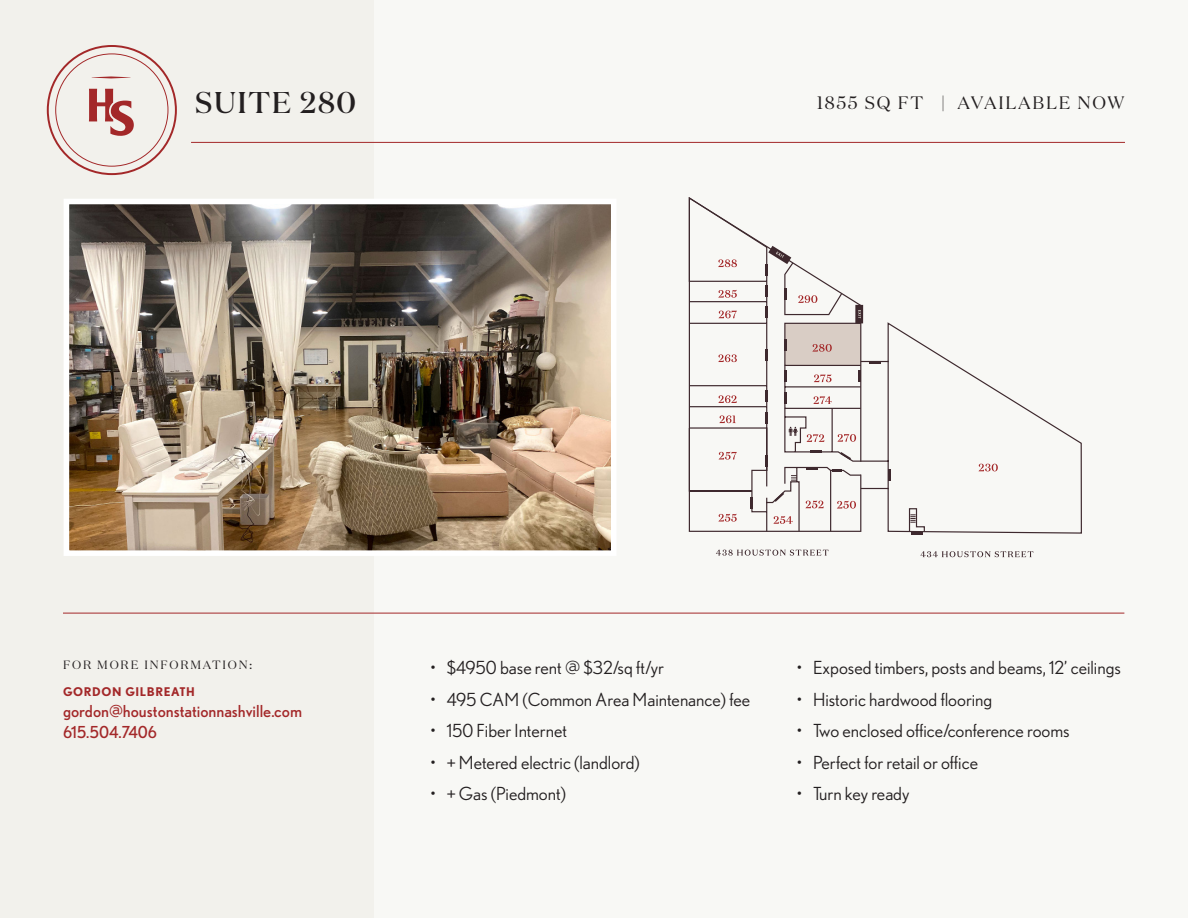
<style>
.page{position:relative;width:1188px;height:918px;background:#fff}
.page>*{position:absolute;margin:0;border:0;box-sizing:border-box;transform-origin:0 0}
.t1{font:500 30px "Domaine Disp";letter-spacing:.05em;color:#231f20}
.t2{font:18px "Nobel";color:#231f20}
.t3{font:18px "Domaine Disp";letter-spacing:.1em;color:#231f20}
.t4{font:16.5px "Nobel";color:#a32829}
.t5{font:12px "Domaine Disp";letter-spacing:.15em;color:#231f20}
.t6{font:700 12px "Nobel";letter-spacing:.05em;color:#a32829}
</style>
<div class="page">
<div style="left:0;top:0;width:378px;height:918px;background:#f2f1ec"></div>
<div style="left:374px;top:0;width:814px;height:918px;background:#f8f8f5"></div>
<img style="left:71px;top:206px;width:539px;height:343px">
<div style="left:64px;top:199px;width:553px;height:357px;border:6px solid #fff"></div>
<svg style="left:47px;top:45px;width:130px;height:130px"></svg>
<hr style="left:191px;top:142px;width:934px;height:1px;background:#a32829">
<hr style="left:63px;top:613px;width:1061px;height:1px;background:#a32829">
<svg style="left:688px;top:197px;width:394px;height:337px"></svg>
<svg style="left:689px;top:197px;width:172px;height:335px"></svg>
<svg style="left:789px;top:427px;width:9px;height:9px"></svg>
<div style="left:689px;top:427px;width:64px;height:65px;border:1px solid #3e292e"></div>
<svg style="left:718px;top:354px;width:19px;height:8px"></svg>
<svg style="left:718px;top:395px;width:19px;height:8px"></svg>
<svg style="left:719px;top:415px;width:17px;height:8px"></svg>
<svg style="left:813px;top:396px;width:19px;height:8px"></svg>
<svg style="left:814px;top:374px;width:18px;height:8px"></svg>
<svg style="left:812px;top:344px;width:20px;height:8px"></svg>
<svg style="left:798px;top:295px;width:19px;height:8px"></svg>
<svg style="left:718px;top:514px;width:19px;height:8px"></svg>
<svg style="left:773px;top:516px;width:20px;height:8px"></svg>
<svg style="left:805px;top:500px;width:19px;height:8px"></svg>
<svg style="left:837px;top:501px;width:19px;height:8px"></svg>
<svg style="left:807px;top:434px;width:17px;height:8px"></svg>
<svg style="left:837px;top:434px;width:19px;height:8px"></svg>
<svg style="left:718px;top:259px;width:19px;height:8px"></svg>
<svg style="left:718px;top:290px;width:19px;height:8px"></svg>
<svg style="left:718px;top:311px;width:19px;height:7px"></svg>
<svg style="left:978px;top:464px;width:20px;height:7px"></svg>
<svg style="left:719px;top:452px;width:18px;height:8px"></svg>
<svg style="left:716px;top:550px;width:113px;height:6px"></svg>
<svg style="left:920px;top:551px;width:113px;height:6px"></svg>
<svg style="left:750px;top:497px;width:2px;height:11px"></svg>
<svg style="left:774px;top:492px;width:10px;height:10px"></svg>
<svg style="left:765px;top:455px;width:2px;height:11px"></svg>
<svg style="left:765px;top:412px;width:2px;height:12px"></svg>
<svg style="left:765px;top:390px;width:2px;height:12px"></svg>
<svg style="left:765px;top:349px;width:2px;height:11px"></svg>
<svg style="left:765px;top:306px;width:2px;height:12px"></svg>
<svg style="left:765px;top:286px;width:2px;height:11px"></svg>
<svg style="left:784px;top:288px;width:2px;height:12px"></svg>
<svg style="left:784px;top:339px;width:2px;height:12px"></svg>
<svg style="left:784px;top:370px;width:2px;height:12px"></svg>
<svg style="left:859px;top:370px;width:2px;height:12px"></svg>
<svg style="left:869px;top:362px;width:12px;height:2px"></svg>
<svg style="left:784px;top:392px;width:3px;height:11px"></svg>
<svg style="left:806px;top:467px;width:12px;height:2px"></svg>
<svg style="left:888px;top:469px;width:2px;height:11px"></svg>
<svg style="left:908px;top:508px;width:18px;height:26px"></svg>
<svg style="left:810px;top:450px;width:11px;height:2px"></svg>
<svg style="left:840px;top:452px;width:11px;height:8px"></svg>
<svg style="left:832px;top:470px;width:10px;height:2px"></svg>
<svg style="left:765px;top:246px;width:26px;height:30px"></svg>
<div style="left:855px;top:305px;width:8px;height:18px;background:#3e292e"></div>
<svg style="left:858px;top:310px;width:3px;height:8px"></svg>
<p class="t1" style="left:195px;top:84px;width:162px">SUITE 280</p>
<p class="t3" style="left:817px;top:91px;width:309px">1855 SQ FT | AVAILABLE NOW</p>
<p class="t5" style="left:63px;top:658px;width:191px">FOR MORE INFORMATION:</p>
<p class="t2" style="left:430px;top:658px;width:235px">• $4950 base rent @ $32/sq ft/yr</p>
<p class="t2" style="left:430px;top:689px;width:322px">• 495 CAM (Common Area Maintenance) fee</p>
<p class="t2" style="left:430px;top:721px;width:138px">• 150 Fiber Internet</p>
<p class="t2" style="left:430px;top:752px;width:211px">• + Metered electric (landlord)</p>
<p class="t2" style="left:430px;top:784px;width:137px">• + Gas (Piedmont)</p>
<p class="t6" style="left:63px;top:685px;width:134px">GORDON GILBREATH</p>
<p class="t4" style="left:63px;top:702px;width:240px">gordon@houstonstationnashville.com</p>
<p class="t4" style="left:63px;top:723px;width:96px">615.504.7406</p>
<p class="t2" style="left:796px;top:658px;width:326px">• Exposed timbers, posts and beams, 12’ ceilings</p>
<p class="t2" style="left:796px;top:689px;width:197px">• Historic hardwood flooring</p>
<p class="t2" style="left:796px;top:721px;width:275px">• Two enclosed office/conference rooms</p>
<p class="t2" style="left:796px;top:752px;width:183px">• Perfect for retail or office</p>
<p class="t2" style="left:796px;top:784px;width:114px">• Turn key ready</p>
</div>
